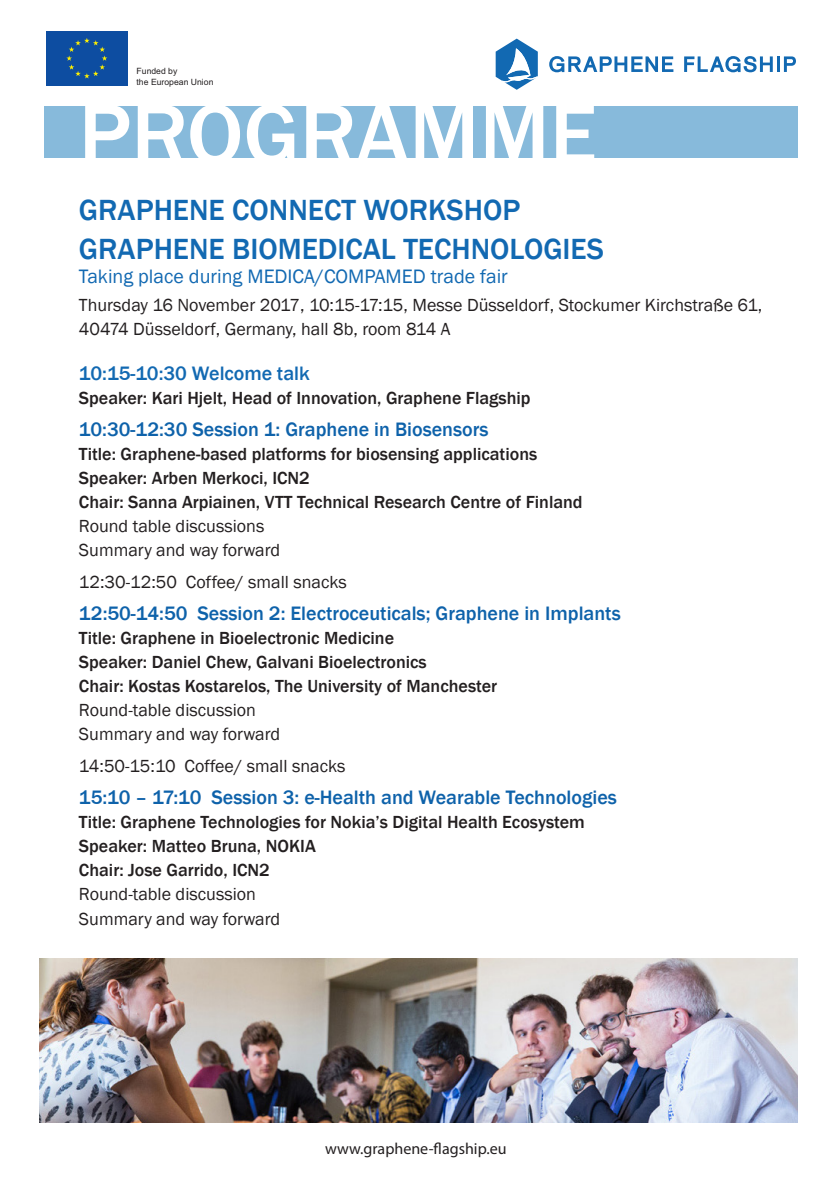
<style>
.page{position:relative;width:840px;height:1191px;background:#fff}
.page>*{position:absolute;margin:0;border:0;box-sizing:border-box;transform-origin:0 0}
.t1{font:500 87.6px "Franklin Gothic";color:#fff}
.t2{font:500 30px/38.4px "Franklin Gothic";color:#1269b2}
.t3{font:500 20px "Franklin Gothic";color:#0e62aa}
.t4{font:20px "Franklin Gothic";color:#1269b2}
.t5{font:500 20px "Franklin Gothic";color:#1269b2}
.t6{font:500 18px "Franklin Gothic";color:#231f20}
.t7{font:18px/24px "Franklin Gothic";color:#231f20}
.t8{font:16px "Myriad Pro";color:#231f20}
.t9{font:8.6px/10.4px "Arial";color:#231f20}
</style>
<div class="page">
<div style="left:44px;top:106px;width:753px;height:51px;background:#87badb"></div>
<svg style="left:549px;top:56px;width:124px;height:16px"></svg>
<svg style="left:684px;top:56px;width:88px;height:16px"></svg>
<hr style="left:776px;top:56px;width:3px;height:16px;background:#1269b2">
<svg style="left:783px;top:56px;width:12px;height:16px"></svg>
<svg style="left:495px;top:39px;width:42px;height:51px"></svg>
<div style="left:45px;top:30px;width:84px;height:57px;background:#0d4da1"></div>
<svg style="left:66px;top:38px;width:41px;height:40px"></svg>
<img style="left:39px;top:959px;width:758px;height:164px">
<p class="t9" style="left:136px;top:66px;width:78px">Funded by<br>the European Union</p>
<p class="t1" style="left:79px;top:80px;width:519px">PROGRAMME</p>
<p class="t2" style="left:79px;top:191px;width:526px">GRAPHENE CONNECT WORKSHOP<br>GRAPHENE BIOMEDICAL TECHNOLOGIES</p>
<p class="t4" style="left:79px;top:263px;width:430px">Taking place during MEDICA/COMPAMED trade fair</p>
<p class="t7" style="left:79px;top:293px;width:684px">Thursday 16 November 2017, 10:15-17:15, Messe Düsseldorf, Stockumer Kirchstraße 61,<br>40474 Düsseldorf, Germany, hall 8b, room 814 A</p>
<p class="t5" style="left:79px;top:361px;width:232px">10:15-10:30 Welcome talk</p>
<p class="t6" style="left:79px;top:387px;width:453px">Speaker: Kari Hjelt, Head of Innovation, Graphene Flagship</p>
<p class="t3" style="left:79px;top:417px;width:411px">10:30-12:30 Session 1: Graphene in Biosensors</p>
<p class="t6" style="left:79px;top:443px;width:459px">Title: Graphene-based platforms for biosensing applications</p>
<p class="t6" style="left:79px;top:467px;width:232px">Speaker: Arben Merkoci, ICN2</p>
<p class="t6" style="left:79px;top:491px;width:505px">Chair: Sanna Arpiainen, VTT Technical Research Centre of Finland</p>
<p class="t7" style="left:79px;top:515px;width:187px">Round table discussions</p>
<p class="t7" style="left:79px;top:539px;width:202px">Summary and way forward</p>
<p class="t7" style="left:79px;top:571px;width:269px">12:30-12:50 Coffee/ small snacks</p>
<p class="t3" style="left:79px;top:601px;width:543px">12:50-14:50 Session 2: Electroceuticals; Graphene in Implants</p>
<p class="t6" style="left:79px;top:627px;width:316px">Title: Graphene in Bioelectronic Medicine</p>
<p class="t6" style="left:79px;top:651px;width:349px">Speaker: Daniel Chew, Galvani Bioelectronics</p>
<p class="t6" style="left:79px;top:675px;width:419px">Chair: Kostas Kostarelos, The University of Manchester</p>
<p class="t7" style="left:79px;top:699px;width:178px">Round-table discussion</p>
<p class="t7" style="left:79px;top:723px;width:202px">Summary and way forward</p>
<p class="t7" style="left:79px;top:755px;width:268px">14:50-15:10 Coffee/ small snacks</p>
<p class="t3" style="left:79px;top:785px;width:539px">15:10 – 17:10 Session 3: e-Health and Wearable Technologies</p>
<p class="t6" style="left:79px;top:811px;width:507px">Title: Graphene Technologies for Nokia’s Digital Health Ecosystem</p>
<p class="t6" style="left:79px;top:835px;width:238px">Speaker: Matteo Bruna, NOKIA</p>
<p class="t6" style="left:79px;top:859px;width:192px">Chair: Jose Garrido, ICN2</p>
<p class="t7" style="left:79px;top:883px;width:178px">Round-table discussion</p>
<p class="t7" style="left:79px;top:907px;width:202px">Summary and way forward</p>
<p class="t8" style="left:325px;top:1138px;width:183px">www.graphene-flagship.eu</p>
</div>
